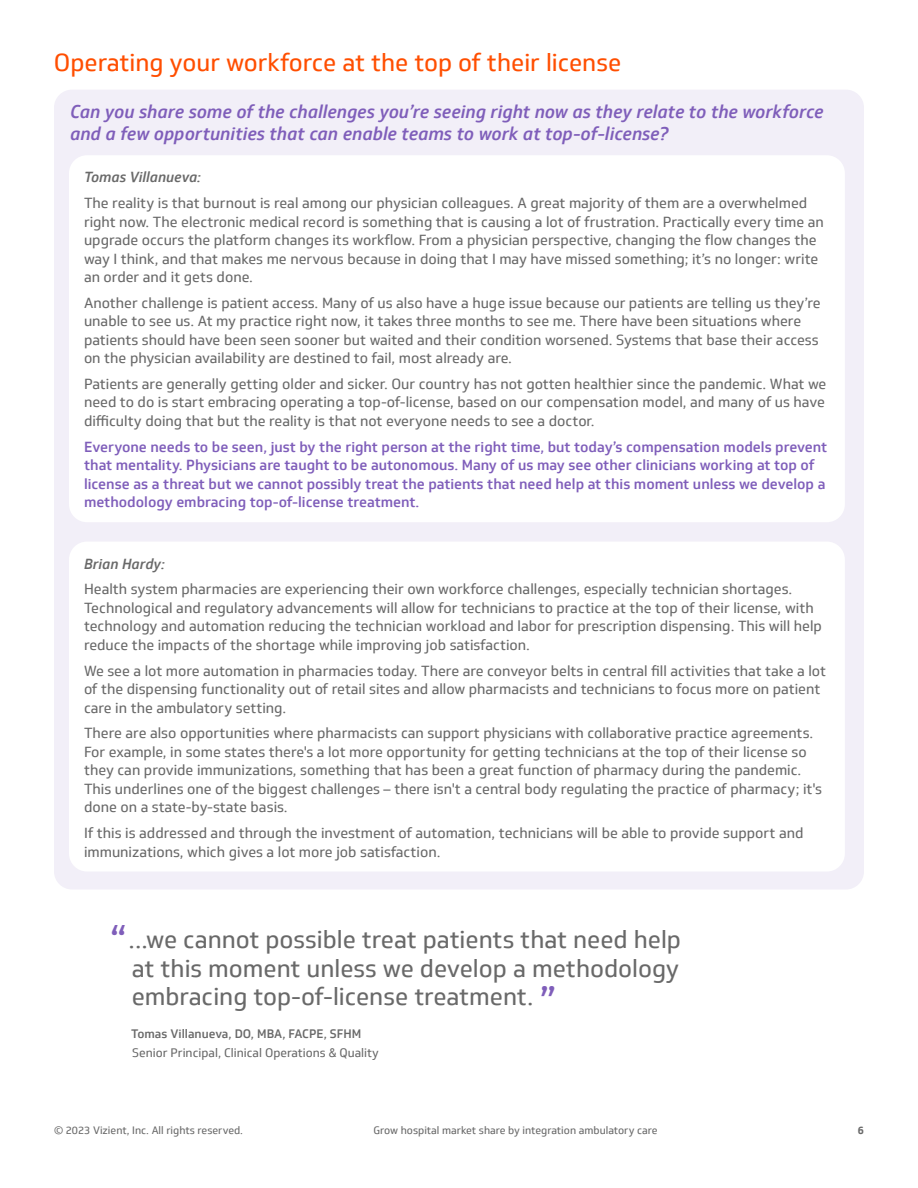
<style>
.page{position:relative;width:918px;height:1188px;background:#fff}
.page>*{position:absolute;margin:0;border:0;box-sizing:border-box;transform-origin:0 0}
.t1{font:500 36px "Soleto";color:#7f5eba}
.t2{font:24px/28.5px "Soleto";color:#696969;text-align:justify}
.t3{font:24px "Soleto";color:#ff4e00}
.t4{font:italic 500 18px/21.6px "Soleto";letter-spacing:-.01em;color:#7f5eba}
.t5{font:14.25px/18.6px "Soleto";color:#696969}
.t6{font:500 14.25px/18.5px "Soleto";color:#7f5eba}
.t7{font:italic 500 14.25px "Soleto";color:#696969}
.t8{font:12px "Soleto";color:#696969}
.t9{font:500 12px "Soleto";color:#696969}
.t10{font:10.5px "Soleto";color:#696969}
.t11{font:700 10.5px "Soleto";color:#696969}
</style>
<div class="page">
<div style="left:54px;top:90px;width:810px;height:800px;background:#f2eff8;border-radius:18px"></div>
<div style="left:69px;top:155px;width:776px;height:367px;background:#fff;border-radius:18px"></div>
<div style="left:69px;top:542px;width:776px;height:330px;background:#fff;border-radius:18px"></div>
<h2 class="t3" style="left:54px;top:48px;width:569px">Operating your workforce at the top of their license</h2>
<p class="t4" style="left:70px;top:101px;width:755px">Can you share some of the challenges you’re seeing right now as they relate to the workforce and a few opportunities that can enable teams to work at top-of-license?</p>
<p class="t7" style="left:84px;top:168px;width:119px">Tomas Villanueva:</p>
<p class="t5" style="left:84px;top:194px;width:741px">The reality is that burnout is real among our physician colleagues. A great majority of them are a overwhelmed right now. The electronic medical record is something that is causing a lot of frustration. Practically every time an upgrade occurs the platform changes its workflow. From a physician perspective, changing the flow changes the way I think, and that makes me nervous because in doing that I may have missed something; it’s no longer: write an order and it gets done.</p>
<p class="t5" style="left:84px;top:294px;width:738px">Another challenge is patient access. Many of us also have a huge issue because our patients are telling us they’re unable to see us. At my practice right now, it takes three months to see me. There have been situations where patients should have been seen sooner but waited and their condition worsened. Systems that base their access on the physician availability are destined to fail, most already are.</p>
<p class="t5" style="left:84px;top:375px;width:744px;text-align:justify">Patients are generally getting older and sicker. Our country has not gotten healthier since the pandemic. What we need to do is start embracing operating a top-of-license, based on our compensation model, and many of us have difficulty doing that but the reality is that not everyone needs to see a doctor.</p>
<p class="t6" style="left:84px;top:438px;width:745px">Everyone needs to be seen, just by the right person at the right time, but today’s compensation models prevent that mentality. Physicians are taught to be autonomous. Many of us may see other clinicians working at top of license as a threat but we cannot possibly treat the patients that need help at this moment unless we develop a methodology embracing top-of-license treatment.</p>
<p class="t7" style="left:84px;top:555px;width:83px">Brian Hardy:</p>
<p class="t5" style="left:84px;top:580px;width:739px">Health system pharmacies are experiencing their own workforce challenges, especially technician shortages.<br>Technological and regulatory advancements will allow for technicians to practice at the top of their license, with technology and automation reducing the technician workload and labor for prescription dispensing. This will help reduce the impacts of the shortage while improving job satisfaction.</p>
<p class="t5" style="left:84px;top:661px;width:743px">We see a lot more automation in pharmacies today. There are conveyor belts in central fill activities that take a lot of the dispensing functionality out of retail sites and allow pharmacists and technicians to focus more on patient care in the ambulatory setting.</p>
<p class="t5" style="left:84px;top:724px;width:739px">There are also opportunities where pharmacists can support physicians with collaborative practice agreements.<br>For example, in some states there's a lot more opportunity for getting technicians at the top of their license so they can provide immunizations, something that has been a great function of pharmacy during the pandemic.<br>This underlines one of the biggest challenges – there isn't a central body regulating the practice of pharmacy; it's done on a state-by-state basis.</p>
<p class="t5" style="left:84px;top:824px;width:721px">If this is addressed and through the investment of automation, technicians will be able to provide support and immunizations, which gives a lot more job satisfaction.</p>
<h1 class="t1" style="left:110px;top:917px;width:18px">“</h1>
<h2 class="t2" style="left:129px;top:926px;width:554px">...we cannot possible treat patients that need help at this moment unless we develop a methodology embracing top-of-license treatment.</h2>
<h1 class="t1" style="left:540px;top:978px;width:18px">”</h1>
<p class="t9" style="left:131px;top:1026px;width:232px">Tomas Villanueva, DO, MBA, FACPE, SFHM</p>
<p class="t8" style="left:132px;top:1046px;width:248px">Senior Principal, Clinical Operations &amp; Quality</p>
<p class="t10" style="left:54px;top:1124px;width:191px">© 2023 Vizient, Inc. All rights reserved.</p>
<p class="t10" style="left:374px;top:1124px;width:286px">Grow hospital market share by integration ambulatory care</p>
<p class="t11" style="left:858px;top:1124px;width:8px">6</p>
</div>
